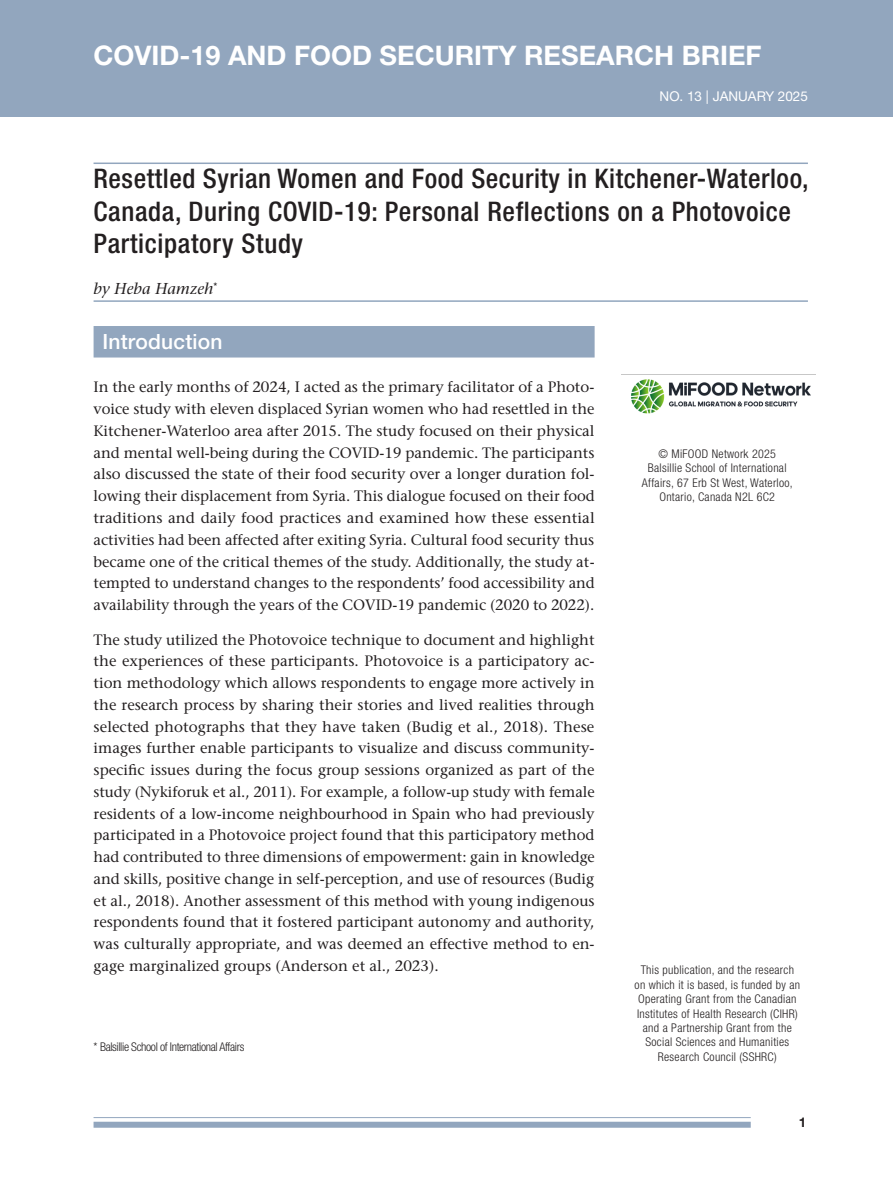
<style>
.page{position:relative;width:893px;height:1191px;background:#fff}
.page>*{position:absolute;margin:0;border:0;box-sizing:border-box;transform-origin:0 0}
.documentTitle{font:500 condensed 27px/32.4px "Helvetica Neue LT Std";letter-spacing:.025em;color:#231f20}
.t1{font:700 27px "Helvetica Neue LT Std";color:#fff}
.headA{font:500 21px "Helvetica Neue LT Std";letter-spacing:.005em;color:#fff}
.documentAuthor{font:italic 500 15.75px "Stone Serif Std";letter-spacing:.01em;color:#231f20}
.body{font:500 15px/21.8px "Stone Serif Std";color:#231f20;text-align:justify}
.t2{font:13.5px "Helvetica Neue LT Std";color:#fff}
.folio{font:700 13.5px "Helvetica Neue LT Std";color:#231f20}
.imprint{font:300 condensed 12px/14.4px "Helvetica Neue LT Std";letter-spacing:.025em;color:#231f20;text-align:center}
.authorinfo{font:300 condensed 12px "Helvetica Neue LT Std";letter-spacing:-.03em;color:#231f20}
</style>
<div class="page">
<div style="left:94px;top:1121px;width:657px;height:6px;background:#92a6be"></div>
<hr style="left:94px;top:1117px;width:657px;height:1px;background:#92a6be">
<hr style="left:94px;top:162px;width:714px;height:2px;background:#92a6be">
<hr style="left:94px;top:300px;width:714px;height:2px;background:#92a6be">
<div style="left:0;top:0;width:893px;height:117px;background:#92a6be"></div>
<div style="left:94px;top:326px;width:501px;height:31px;background:#92a6be"></div>
<img style="left:631px;top:379px;width:180px;height:35px">
<p class="t1" style="left:94px;top:39px;width:670px">COVID-19 AND FOOD SECURITY RESEARCH BRIEF</p>
<p class="t2" style="left:660px;top:88px;width:150px">NO. 13 | JANUARY 2025</p>
<p class="documentTitle" style="left:94px;top:162px;width:717px">Resettled Syrian Women and Food Security in Kitchener-Waterloo,<br>Canada, During COVID-19: Personal Reflections on a Photovoice<br>Participatory Study</p>
<p class="documentAuthor" style="left:94px;top:279px;width:125px">by Heba Hamzeh<sup>*</sup></p>
<p class="headA" style="left:103px;top:329px;width:121px">Introduction</p>
<p class="body" style="left:94px;top:376px;width:503px">In the early months of 2024, I acted as the primary facilitator of a Photo&shy;voice study with eleven displaced Syrian women who had resettled in the Kitchener-Waterloo area after 2015. The study focused on their physical and mental well-being during the COVID-19 pandemic. The participants also discussed the state of their food security over a longer duration fol&shy;lowing their displacement from Syria. This dialogue focused on their food traditions and daily food practices and examined how these essential activities had been affected after exiting Syria. Cultural food security thus became one of the critical themes of the study. Additionally, the study at&shy;tempted to understand changes to the respondents’ food accessibility and availability through the years of the COVID-19 pandemic (2020 to 2022).</p>
<p class="body" style="left:94px;top:628px;width:503px">The study utilized the Photovoice technique to document and highlight the experiences of these participants. Photovoice is a participatory ac&shy;tion methodology which allows respondents to engage more actively in the research process by sharing their stories and lived realities through selected photographs that they have taken (Budig et al., 2018). These images further enable participants to visualize and discuss community&shy;specific issues during the focus group sessions organized as part of the study (Nykiforuk et al., 2011). For example, a follow-up study with female residents of a low-income neighbourhood in Spain who had previously participated in a Photovoice project found that this participatory method had contributed to three dimensions of empowerment: gain in knowledge and skills, positive change in self-perception, and use of resources (Budig et al., 2018). Another assessment of this method with young indigenous respondents found that it fostered participant autonomy and authority, was culturally appropriate, and was deemed an effective method to en&shy;gage marginalized groups (Anderson et al., 2023).</p>
<p class="imprint" style="left:642px;top:446px;width:152px">© MiFOOD Network 2025<br>Balsillie School of International<br>Affairs, 67 Erb St West, Waterloo,<br>Ontario, Canada N2L 6C2</p>
<p class="imprint" style="left:635px;top:962px;width:167px">This publication, and the research on which it is based, is funded by an Operating Grant from the Canadian Institutes of Health Research (CIHR) and a Partnership Grant from the Social Sciences and Humanities Research Council (SSHRC)</p>
<p class="authorinfo" style="left:94px;top:1040px;width:152px">* Balsillie School of International Affairs</p>
<p class="folio" style="left:799px;top:1114px;width:9px">1</p>
</div>
